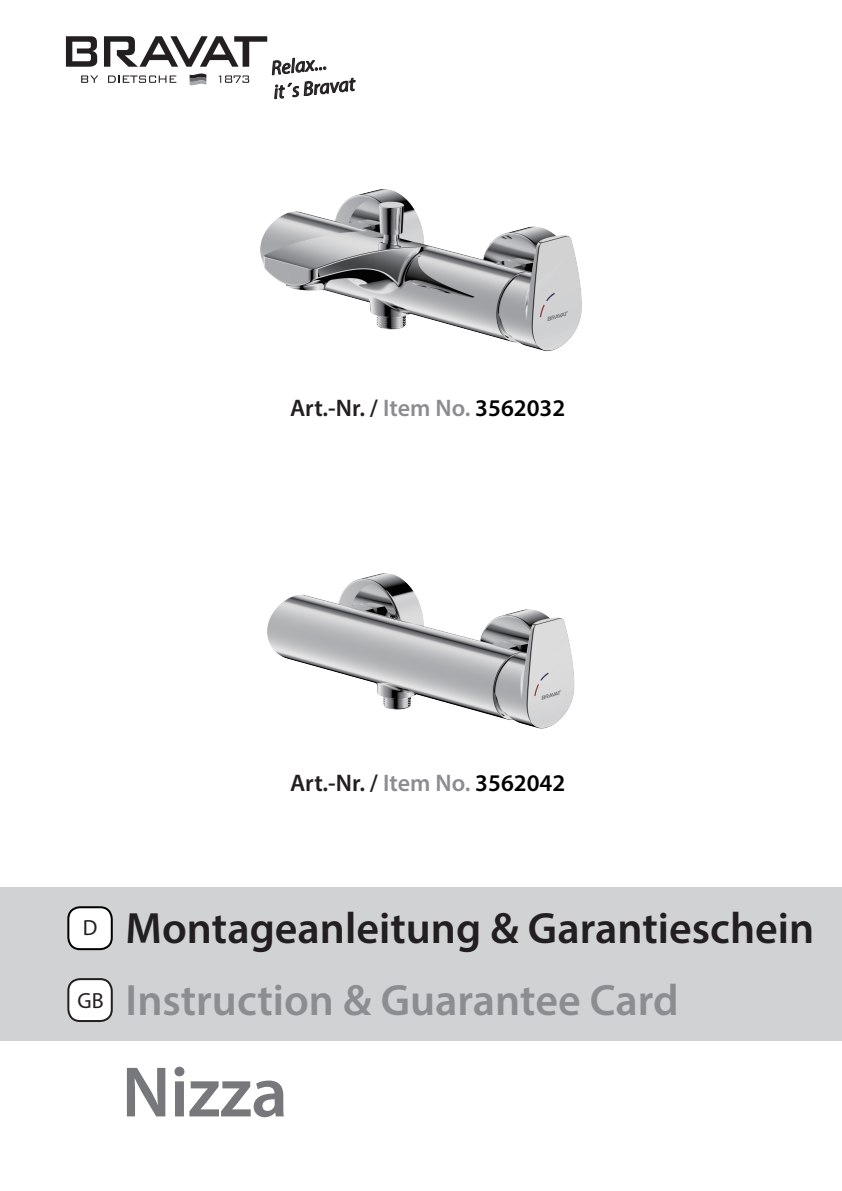
<style>
.page{position:relative;width:842px;height:1191px;background:#fff}
.page>*{position:absolute;margin:0;border:0;box-sizing:border-box;transform-origin:0 0}
.t1{font:600 72px "Myriad Pro";letter-spacing:-.01em;color:#76787b}
.t2{font:600 44px "Myriad Pro";color:#231f20}
.t3{font:600 44px "Myriad Pro";color:#8b8d90}
.t4{font:600 24px "Myriad Pro";color:#231f20}
.t5{font:22px "Myriad Pro";color:#231f20}
.t6{font:italic 20px/24px "Myriad Pro";color:#231f20}
.s1{color:#8b8d90}
.s2{color:#000001}
</style>
<div class="page">
<svg style="left:66px;top:36px;width:31px;height:31px"></svg>
<svg style="left:81px;top:75px;width:17px;height:8px"></svg>
<svg style="left:104px;top:36px;width:252px;height:64px"></svg>
<img style="left:260px;top:189px;width:322px;height:162px">
<img style="left:267px;top:573px;width:308px;height:156px">
<div style="left:0;top:887px;width:842px;height:153px;background:#d1d2d4"></div>
<div style="left:68px;top:907px;width:44px;height:42px;background:#fff;border-radius:12px"></div>
<div style="left:67px;top:906px;width:46px;height:44px;border:2px solid #000;border-radius:12px"></div>
<div style="left:68px;top:979px;width:44px;height:42px;background:#fff;border-radius:12px"></div>
<div style="left:67px;top:978px;width:46px;height:44px;border:2px solid #231f20;border-radius:12px"></div>
<p class="t6" style="left:270px;top:56px;width:83px;rotate:-6deg">Relax... it´s Bravat</p>
<p class="t4" style="left:290px;top:393px;width:277px">Art.-Nr. / <span class="s1">Item No.</span> <span class="s2">3562032</span></p>
<p class="t4" style="left:290px;top:768px;width:277px">Art.-Nr. / <span class="s1">Item No.</span> <span class="s2">3562042</span></p>
<p class="t5" style="left:83px;top:914px;width:16px">D</p>
<p class="t5" style="left:77px;top:987px;width:28px">GB</p>
<h2 class="t2" style="left:125px;top:900px;width:690px">Montageanleitung &amp; Garantieschein</h2>
<h2 class="t3" style="left:125px;top:972px;width:555px">Instruction &amp; Guarantee Card</h2>
<h1 class="t1" style="left:122px;top:1046px;width:168px">Nizza</h1>
</div>
